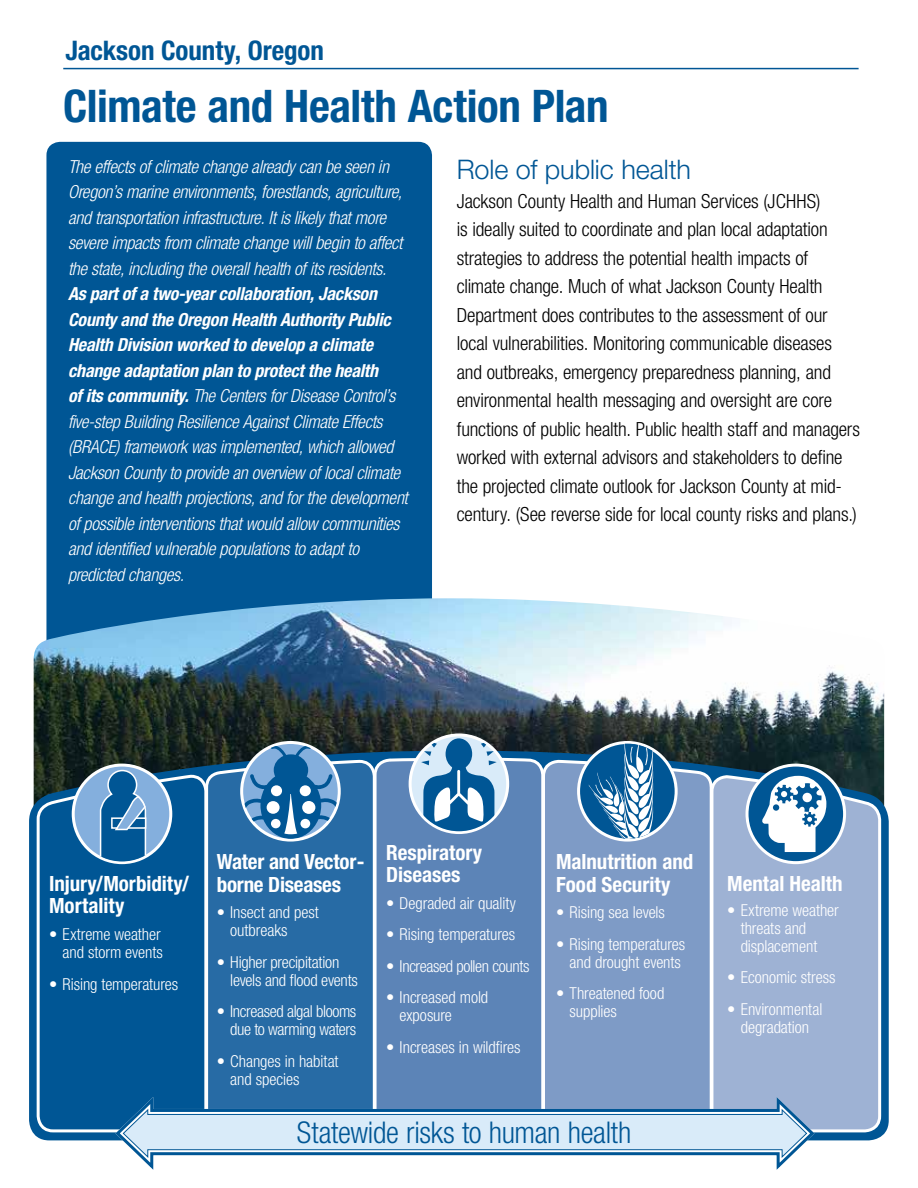
<style>
.page{position:relative;width:918px;height:1188px;background:#fff}
.page>*{position:absolute;margin:0;border:0;box-sizing:border-box;transform-origin:0 0}
.t1{font:700 condensed 45px "Helvetica Neue LT Std";letter-spacing:-.01em;color:#005695}
.t2{font:300 condensed 30px "Helvetica Neue LT Std";letter-spacing:-.01em;color:#005695}
.t3{font:700 condensed 27px "Helvetica Neue LT Std";letter-spacing:-.005em;color:#005695}
.t4{font:300 27px "Helvetica Neue LT Std";letter-spacing:-.005em;color:#005695}
.t5{font:700 condensed 21px/22.5px "Helvetica Neue LT Std";letter-spacing:-.005em;color:#fff}
.t6{font:300 condensed 19.5px/28.5px "Helvetica Neue LT Std";letter-spacing:-.01em;color:#000}
.t7{font:italic 300 condensed 18px/25.5px "Helvetica Neue LT Std";letter-spacing:-.015em;color:#fff}
.t8{font:300 condensed 16.5px/18px "Helvetica Neue LT Std";letter-spacing:-.005em;color:#fff}
.t9{font:300 condensed 16.5px/18px "Helvetica Neue LT Std";letter-spacing:-.025em;color:#fff;text-align:right}
.s1{font-weight:700}
</style>
<div class="page">
<div style="left:46px;top:142px;width:386px;height:632px;background:#005695;border-radius:14px"></div>
<img style="left:34px;top:598px;width:850px;height:153px">
<svg style="left:29px;top:751px;width:860px;height:389px;background:#1b4760"></svg>
<div style="left:35px;top:773px;width:169px;height:361px;background:#005695"></div>
<div style="left:204px;top:759px;width:168px;height:331px;background:#276ba5"></div>
<div style="left:372px;top:756px;width:174px;height:334px;background:#5c84b7"></div>
<div style="left:541px;top:758px;width:173px;height:332px;background:#7e9bc6"></div>
<svg style="left:709px;top:773px;width:174px;height:361px;background:#98aed0"></svg>
<svg style="left:747px;top:765px;width:98px;height:98px;background:#216ca3"></svg>
<div style="left:746px;top:764px;width:100px;height:100px;border:3px solid #fff;border-radius:50%"></div>
<svg style="left:761px;top:776px;width:65px;height:76px"></svg>
<div style="left:773px;top:804px;width:6px;height:7px;background:#005695;border-radius:50%"></div>
<div style="left:579px;top:742px;width:97px;height:98px;background:#005695;border-radius:50%"></div>
<div style="left:577px;top:741px;width:101px;height:101px;border:3px solid #fff;border-radius:50%"></div>
<svg style="left:587px;top:744px;width:68px;height:95px"></svg>
<div style="left:240px;top:741px;width:101px;height:101px;border:3px solid #fff;border-radius:50%"></div>
<svg style="left:243px;top:746px;width:95px;height:93px"></svg>
<div style="left:73px;top:765px;width:98px;height:98px;background:#84afdd;border-radius:50%"></div>
<div style="left:72px;top:764px;width:100px;height:100px;border:3px solid #fff;border-radius:50%"></div>
<svg style="left:99px;top:769px;width:48px;height:92px"></svg>
<svg style="left:410px;top:735px;width:98px;height:98px"></svg>
<div style="left:409px;top:733px;width:100px;height:101px;border:3px solid #fff;border-radius:50%"></div>
<svg style="left:421px;top:738px;width:76px;height:93px"></svg>
<svg style="left:111px;top:1090px;width:708px;height:51px;background:#5886b7"></svg>
<svg style="left:113px;top:1094px;width:704px;height:76px"></svg>
<svg style="left:120px;top:1104px;width:690px;height:59px"></svg>
<hr style="left:63px;top:68px;width:796px;height:1px;background:#005695">
<h3 class="t3" style="left:65px;top:34px;width:260px">Jackson County, Oregon</h3>
<h1 class="t1" style="left:63px;top:79px;width:547px">Climate and Health Action Plan</h1>
<p class="t7" style="left:68px;top:154px;width:336px">The effects of climate change already can be seen in Oregon’s marine environments, forestlands, agriculture, and transportation infrastructure. It is likely that more severe impacts from climate change will begin to affect the state, including the overall health of its residents.</p>
<p class="t7" style="left:68px;top:282px;width:341px"><span class="s1">As part of a two-year collaboration, Jackson County and the Oregon Health Authority Public Health Division worked to develop a climate change adaptation plan to protect the health<br>of its community.</span> The Centers for Disease Control’s five-step Building Resilience Against Climate Effects (BRACE) framework was implemented, which allowed Jackson County to provide an overview of local climate change and health projections, and for the development of possible interventions that would allow communities and identified vulnerable populations to adapt to predicted changes.</p>
<h3 class="t4" style="left:457px;top:153px;width:236px">Role of public health</h3>
<p class="t6" style="left:457px;top:186px;width:405px">Jackson County Health and Human Services (JCHHS)<br>is ideally suited to coordinate and plan local adaptation strategies to address the potential health impacts of climate change. Much of what Jackson County Health Department does contributes to the assessment of our local vulnerabilities. Monitoring communicable diseases and outbreaks, emergency preparedness planning, and environmental health messaging and oversight are core functions of public health. Public health staff and managers worked with external advisors and stakeholders to define the projected climate outlook for Jackson County at mid&shy;century. (See reverse side for local county risks and plans.)</p>
<p class="t5" style="left:49px;top:872px;width:142px">Injury/Morbidity/<br>Mortality</p>
<p class="t8" style="left:49px;top:925px;width:115px;text-align:right">• Extreme weather and storm events</p>
<p class="t8" style="left:49px;top:975px;width:131px">• Rising temperatures</p>
<p class="t5" style="left:217px;top:850px;width:149px">Water and Vector&shy;borne Diseases</p>
<p class="t8" style="left:230px;top:904px;width:90px;text-indent:-13px">• Insect and pest outbreaks</p>
<p class="t8" style="left:230px;top:953px;width:129px;text-indent:-13px">• Higher precipitation levels and flood events</p>
<p class="t9" style="left:217px;top:1003px;width:141px">• Increased algal blooms due to warming waters</p>
<p class="t8" style="left:230px;top:1052px;width:110px;text-indent:-13px">• Changes in habitat and species</p>
<p class="t5" style="left:386px;top:841px;width:98px">Respiratory<br>Diseases</p>
<p class="t8" style="left:386px;top:894px;width:131px">• Degraded air quality</p>
<p class="t8" style="left:386px;top:925px;width:131px">• Rising temperatures</p>
<p class="t9" style="left:386px;top:957px;width:145px">• Increased pollen counts</p>
<p class="t8" style="left:400px;top:988px;width:90px;text-indent:-13px">• Increased mold exposure</p>
<p class="t8" style="left:386px;top:1038px;width:136px">• Increases in wildfires</p>
<p class="t5" style="left:556px;top:850px;width:139px">Malnutrition and<br>Food Security</p>
<p class="t8" style="left:556px;top:904px;width:110px">• Rising sea levels</p>
<p class="t8" style="left:556px;top:935px;width:131px;text-align:center">• Rising temperatures and drought events</p>
<p class="t8" style="left:570px;top:985px;width:96px;text-indent:-13px">• Threatened food supplies</p>
<h2 class="t2" style="left:297px;top:1115px;width:336px">Statewide risks to human health</h2>
<p class="t5" style="left:727px;top:872px;width:117px">Mental Health</p>
<p class="t8" style="left:741px;top:901px;width:100px;text-indent:-13px">• Extreme weather threats and displacement</p>
<p class="t8" style="left:727px;top:968px;width:110px">• Economic stress</p>
<p class="t8" style="left:727px;top:1000px;width:97px;text-align:center">• Environmental degradation</p>
</div>
